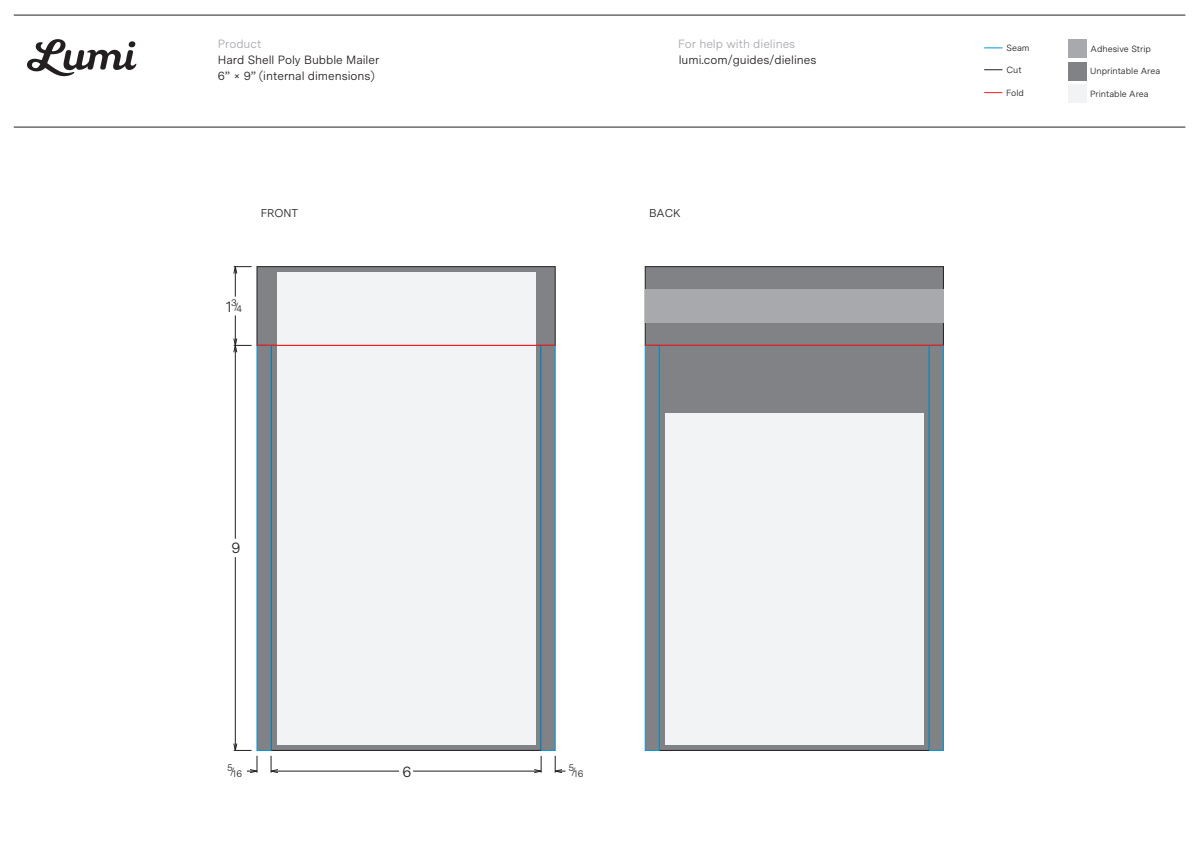
<style>
.page{position:relative;width:1200px;height:867px;background:#fff}
.page>*{position:absolute;margin:0;border:0;box-sizing:border-box;transform-origin:0 0}
.t1{font:15px "Messina Sans Lumi";color:#231f20}
.t2{font:11.94px/16.2px "Messina Sans Lumi";color:#231f20}
.t3{font:11.94px "Messina Sans Lumi";color:#a8a9ad}
.t4{font:11.31px "Messina Sans Lumi";color:#231f20}
.t5{font:9.62px "Messina Sans Lumi";color:#231f20}
.t6{font:8.94px "Messina Sans Lumi";color:#231f20}
.s1{font-size:15px}
</style>
<div class="page">
<div style="left:659px;top:345px;width:270px;height:406px;background:#808285"></div>
<div style="left:645px;top:266px;width:298px;height:80px;background:#808285;border:1px solid #231f20"></div>
<div style="left:271px;top:345px;width:270px;height:406px;background:#808285"></div>
<div style="left:257px;top:266px;width:298px;height:80px;background:#808285;border:1px solid #231f20"></div>
<div style="left:277px;top:272px;width:258px;height:473px;background:#f2f3f4"></div>
<div style="left:541px;top:345px;width:14px;height:406px;background:#808285;border:1px solid #0095d9"></div>
<div style="left:257px;top:345px;width:14px;height:406px;background:#808285"></div>
<div style="left:645px;top:289px;width:298px;height:34px;background:#a8a9ad"></div>
<div style="left:665px;top:413px;width:258px;height:332px;background:#f2f3f4"></div>
<div style="left:929px;top:345px;width:14px;height:406px;background:#808285;border:1px solid #0095d9"></div>
<div style="left:645px;top:345px;width:14px;height:406px;background:#808285;border:1px solid #0095d9"></div>
<hr style="left:257px;top:345px;width:298px;height:1px;background:#ee1f23">
<hr style="left:645px;top:345px;width:298px;height:1px;background:#ee1f23">
<hr style="left:235px;top:267px;width:1px;height:30px;background:#231f20">
<svg style="left:233px;top:266px;width:19px;height:8px"></svg>
<hr style="left:235px;top:315px;width:1px;height:30px;background:#231f20">
<hr style="left:235px;top:345px;width:1px;height:194px;background:#231f20">
<svg style="left:233px;top:338px;width:19px;height:15px"></svg>
<hr style="left:235px;top:557px;width:1px;height:193px;background:#231f20">
<svg style="left:233px;top:743px;width:25px;height:30px"></svg>
<hr style="left:271px;top:771px;width:128px;height:1px;background:#231f20">
<svg style="left:271px;top:756px;width:7px;height:17px"></svg>
<hr style="left:413px;top:771px;width:128px;height:1px;background:#231f20">
<svg style="left:534px;top:756px;width:8px;height:17px"></svg>
<svg style="left:555px;top:756px;width:10px;height:17px"></svg>
<svg style="left:27px;top:39px;width:109px;height:37px"></svg>
<div style="left:1068px;top:84px;width:18px;height:19px;background:#f2f3f4"></div>
<div style="left:1068px;top:62px;width:18px;height:18px;background:#808285"></div>
<div style="left:1068px;top:40px;width:18px;height:18px;background:#a8a9ad"></div>
<hr style="left:14px;top:15px;width:1171px;height:1px;background:#231f20">
<hr style="left:14px;top:127px;width:1171px;height:1px;background:#231f20">
<svg style="left:984px;top:48px;width:18px;height:1px"></svg>
<svg style="left:984px;top:92px;width:18px;height:1px"></svg>
<svg style="left:984px;top:69px;width:18px;height:1px"></svg>
<p class="t3" style="left:218px;top:36px;width:45px">Product</p>
<p class="t3" style="left:678px;top:36px;width:119px">For help with dielines</p>
<p class="t2" style="left:218px;top:52px;width:163px">Hard Shell Poly Bubble Mailer<br>6” × 9” (internal dimensions)</p>
<p class="t2" style="left:678px;top:52px;width:139px">lumi.com/guides/dielines</p>
<p class="t4" style="left:261px;top:206px;width:39px">FRONT</p>
<p class="t4" style="left:649px;top:206px;width:33px">BACK</p>
<p class="t5" style="left:226px;top:300px;width:18px"><span class="s1">1</span>3/4</p>
<p class="t1" style="left:232px;top:539px;width:10px">9</p>
<p class="t5" style="left:227px;top:767px;width:17px">5/1 6</p>
<p class="t1" style="left:402px;top:762px;width:10px">6</p>
<p class="t5" style="left:568px;top:767px;width:17px">5/1 6</p>
<p class="t6" style="left:1006px;top:43px;width:25px">Seam</p>
<p class="t6" style="left:1090px;top:43px;width:62px">Adhesive Strip</p>
<p class="t6" style="left:1006px;top:65px;width:17px">Cut</p>
<p class="t6" style="left:1090px;top:66px;width:72px">Unprintable Area</p>
<p class="t6" style="left:1006px;top:87px;width:19px">Fold</p>
<p class="t6" style="left:1090px;top:88px;width:60px">Printable Area</p>
</div>
